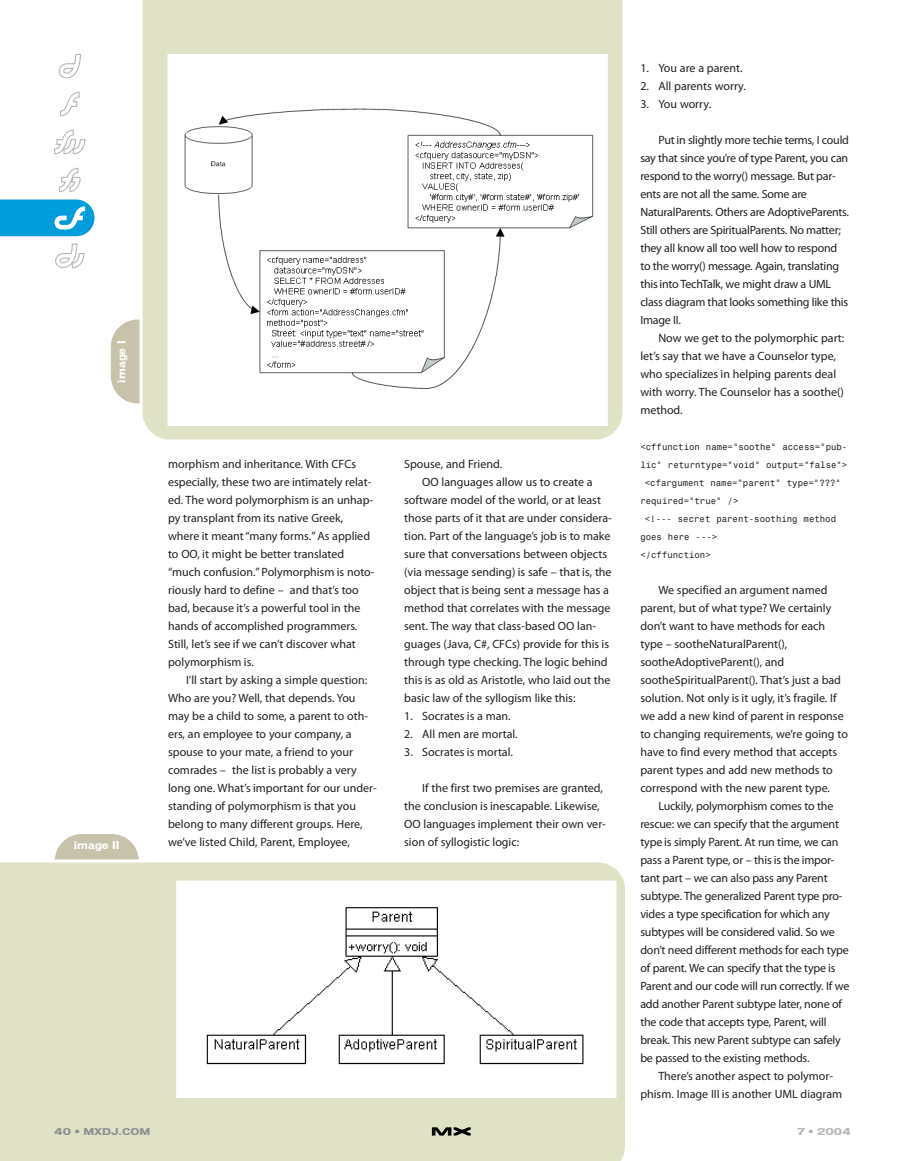
<style>
.page{position:relative;width:905px;height:1161px;background:#fff}
.page>*{position:absolute;margin:0;border:0;box-sizing:border-box;transform-origin:0 0}
.t1{font:12px/18px "Myriad Pro";color:#231f20}
.t2{font:12px/18px "Myriad Pro";letter-spacing:-.02em;color:#231f20}
.t3{font:700 10.5px "Vonnes";color:#fff}
.t4{font:9px "Monospace 821 BT";color:#231f20}
.t5{font:700 9px "Vonnes";color:#8f9092;scale:1.15 1}
.t6{font:700 9px "Vonnes";color:#b6b7b8;scale:1.15 1}
</style>
<div class="page">
<svg style="left:54px;top:834px;width:85px;height:26px;background:#d0cdb9"></svg>
<svg style="left:110px;top:319px;width:30px;height:85px"></svg>
<svg style="left:142px;top:0;width:481px;height:440px;background:#e2e4ca"></svg>
<div style="left:0;top:862px;width:625px;height:299px;background:#e0e2c5"></div>
<svg style="left:432px;top:1127px;width:38px;height:9px"></svg>
<div style="left:169px;top:56px;width:437px;height:368px;background:#fff"></div>
<img style="left:184px;top:108px;width:410px;height:281px">
<div style="left:178px;top:882px;width:437px;height:214px;background:#fff"></div>
<img style="left:206px;top:907px;width:378px;height:158px">
<svg style="left:0;top:54px;width:94px;height:215px"></svg>
<p class="t3" style="left:117px;top:383px;width:44px;rotate:-90deg">image I</p>
<p class="t3" style="left:74px;top:841px;width:47px">image II</p>
<p class="t1" style="left:168px;top:456px;width:208px">morphism and inheritance. With CFCs especially, these two are intimately relat&shy;ed. The word polymorphism is an unhap&shy;py transplant from its native Greek, where it meant “many forms.” As applied to OO, it might be better translated “much confusion.” Polymorphism is noto&shy;riously hard to define – and that’s too bad, because it’s a powerful tool in the hands of accomplished programmers.<br>Still, let’s see if we can’t discover what polymorphism is.</p>
<p class="t1" style="left:168px;top:672px;width:210px;text-indent:18px">I’ll start by asking a simple question:<br>Who are you? Well, that depends. You may be a child to some, a parent to oth&shy;ers, an employee to your company, a spouse to your mate, a friend to your comrades – the list is probably a very long one. What’s important for our under&shy;standing of polymorphism is that you belong to many different groups. Here, we’ve listed Child, Parent, Employee,</p>
<p class="t1" style="left:404px;top:456px;width:99px">Spouse, and Friend.</p>
<p class="t1" style="left:422px;top:474px;width:172px">OO languages allow us to create a</p>
<p class="t1" style="left:404px;top:492px;width:198px">software model of the world, or at least</p>
<p class="t1" style="left:404px;top:510px;width:209px">those parts of it that are under considera-</p>
<p class="t1" style="left:404px;top:528px;width:208px">tion. Part of the language’s job is to make</p>
<p class="t1" style="left:404px;top:546px;width:204px">sure that conversations between objects</p>
<p class="t1" style="left:404px;top:564px;width:209px">(via message sending) is safe – that is, the</p>
<p class="t1" style="left:404px;top:582px;width:206px">object that is being sent a message has a</p>
<p class="t1" style="left:404px;top:600px;width:208px">method that correlates with the message</p>
<p class="t1" style="left:404px;top:618px;width:193px">sent. The way that class-based OO lan-</p>
<p class="t1" style="left:404px;top:636px;width:206px">guages (Java, C#, CFCs) provide for this is</p>
<p class="t1" style="left:404px;top:654px;width:205px">through type checking. The logic behind</p>
<p class="t1" style="left:404px;top:672px;width:208px">this is as old as Aristotle, who laid out the</p>
<p class="t1" style="left:404px;top:690px;width:173px">basic law of the syllogism like this:</p>
<p class="t1" style="left:404px;top:708px;width:108px">1. Socrates is a man.</p>
<p class="t1" style="left:404px;top:726px;width:115px">2. All men are mortal.</p>
<p class="t1" style="left:404px;top:744px;width:110px">3. Socrates is mortal.</p>
<p class="t1" style="left:404px;top:780px;width:203px;text-indent:18px">If the first two premises are granted, the conclusion is inescapable. Likewise, OO languages implement their own ver&shy;sion of syllogistic logic:</p>
<p class="t1" style="left:640px;top:60px;width:104px">1. You are a parent.</p>
<p class="t1" style="left:640px;top:78px;width:107px">2. All parents worry.</p>
<p class="t1" style="left:640px;top:96px;width:72px">3. You worry.</p>
<p class="t2" style="left:640px;top:132px;width:210px;text-indent:18px">Put in slightly more techie terms, I could say that since you’re of type Parent, you can respond to the worry() message. But par&shy;ents are not all the same. Some are NaturalParents. Others are AdoptiveParents.<br>Still others are SpiritualParents. No matter; they all know all too well how to respond to the worry() message. Again, translating this into TechTalk, we might draw a UML class diagram that looks something like this Image II.</p>
<p class="t1" style="left:640px;top:330px;width:205px;text-indent:18px">Now we get to the polymorphic part: let’s say that we have a Counselor type, who specializes in helping parents deal with worry. The Counselor has a soothe() method.</p>
<p class="t4" style="left:640px;top:443px;width:208px">&lt;cffunction name="soothe" access="pub-</p>
<p class="t4" style="left:640px;top:461px;width:208px">lic" returntype="void" output="false"&gt;</p>
<p class="t4" style="left:645px;top:479px;width:198px">&lt;cfargument name="parent" type="???"</p>
<p class="t4" style="left:640px;top:497px;width:100px">required="true" /&gt;</p>
<p class="t4" style="left:645px;top:515px;width:193px">&lt;!--- secret parent-soothing method</p>
<p class="t4" style="left:640px;top:533px;width:78px">goes here ---&gt;</p>
<p class="t4" style="left:640px;top:551px;width:72px">&lt;/cffunction&gt;</p>
<p class="t1" style="left:640px;top:582px;width:209px;text-indent:18px">We specified an argument named parent, but of what type? We certainly don’t want to have methods for each type – sootheNaturalParent(), sootheAdoptiveParent(), and sootheSpiritualParent(). That’s just a bad solution. Not only is it ugly, it’s fragile. If we add a new kind of parent in response to changing requirements, we’re going to have to find every method that accepts parent types and add new methods to correspond with the new parent type.</p>
<p class="t1" style="left:640px;top:798px;width:210px;text-indent:18px">Luckily, polymorphism comes to the rescue: we can specify that the argument type is simply Parent. At run time, we can pass a Parent type, or – this is the impor&shy;tant part – we can also pass any Parent subtype. The generalized Parent type pro&shy;vides a type specification for which any subtypes will be considered valid. So we don’t need different methods for each type of parent. We can specify that the type is Parent and our code will run correctly. If we add another Parent subtype later, none of the code that accepts type, Parent, will break. This new Parent subtype can safely be passed to the existing methods.</p>
<p class="t1" style="left:640px;top:1068px;width:203px;text-indent:18px">There’s another aspect to polymor&shy;phism. Image III is another UML diagram</p>
<p class="t5" style="left:54px;top:1128px;width:85px">40 • MXDJ.COM</p>
<p class="t6" style="left:797px;top:1128px;width:48px">7 • 2004</p>
</div>
